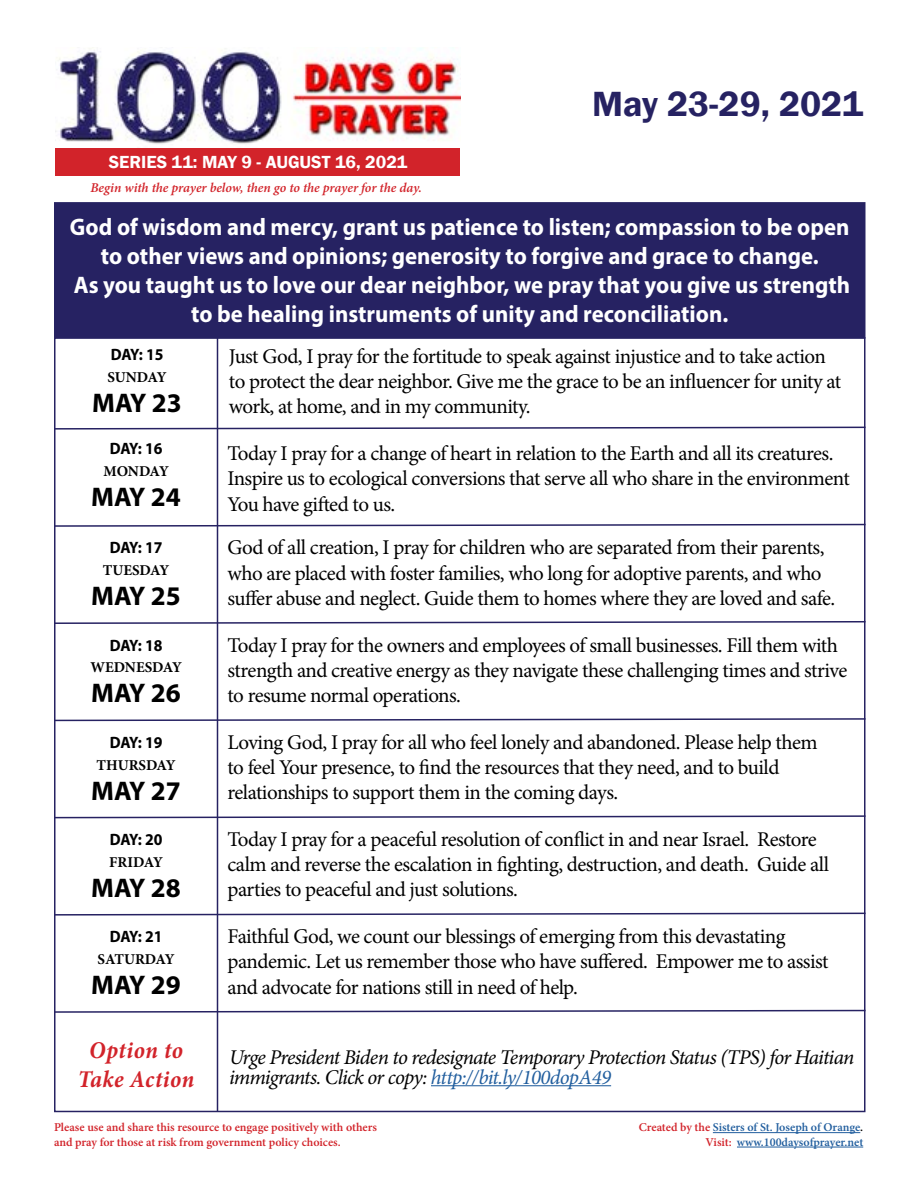
<style>
.page{position:relative;width:918px;height:1188px;background:#fff}
.page>*{position:absolute;margin:0;border:0;box-sizing:border-box;transform-origin:0 0}
.t1{font:600 36px "Franklin Gothic";color:#262262}
.t2{font:700 27px "Myriad Pro";letter-spacing:-.005em;color:#000}
.t3{font:700 24px/28.8px "Myriad Pro";color:#fff;text-align:center;scale:.95 1}
.t4{font:italic 700 24px/28.8px "Minion Pro";letter-spacing:.02em;color:#d2232a;text-align:center;scale:.95 1}
.t5{font:21px/25.2px "Minion Pro";letter-spacing:-.03em;color:#000}
.t6{font:italic 21px/19.5px "Minion Pro";letter-spacing:-.04em;color:#000}
.t7{font:600 18px "Franklin Gothic";color:#fff}
.t8{font:700 16.5px "Myriad Pro";letter-spacing:-.015em;color:#000;scale:.95 1}
.t9{font:700 15px "Minion Pro";letter-spacing:-.005em;color:#000}
.t10{font:italic 600 13.5px "Minion Pro";letter-spacing:-.005em;color:#d2232a}
.t11{font:600 12px/14.4px "Minion Pro";color:#d2232a}
.t12{font:600 12px/14.4px "Minion Pro";letter-spacing:-.005em;color:#215e9e;text-align:right}
.s1{color:#215e9e}
.s2{color:#d2232a}
.s3{color:#000}
</style>
<div class="page">
<img style="left:56px;top:47px;width:404px;height:102px">
<hr style="left:713px;top:1132px;width:147px;height:1px;background:#215e9e">
<hr style="left:737px;top:1147px;width:126px;height:1px;background:#215e9e">
<div style="left:55px;top:203px;width:810px;height:135px;background:#262262"></div>
<div style="left:54px;top:202px;width:812px;height:137px;border:2px solid #262262"></div>
<hr style="left:217px;top:338px;width:1px;height:774px;background:#262262">
<svg style="left:54px;top:426px;width:812px;height:4px"></svg>
<svg style="left:54px;top:523px;width:812px;height:5px"></svg>
<svg style="left:54px;top:620px;width:812px;height:5px"></svg>
<svg style="left:54px;top:717px;width:812px;height:5px"></svg>
<svg style="left:54px;top:815px;width:812px;height:4px"></svg>
<svg style="left:54px;top:912px;width:812px;height:4px"></svg>
<svg style="left:54px;top:1009px;width:812px;height:5px"></svg>
<hr style="left:431px;top:1085px;width:180px;height:1px;background:#215e9e">
<div style="left:56px;top:149px;width:404px;height:27px;background:#d2232a"></div>
<p class="t7" style="left:109px;top:151px;width:300px">SERIES 11: MAY 9 - AUGUST 16, 2021</p>
<p class="t10" style="left:90px;top:178px;width:333px">Begin with the prayer below, then go to the prayer for the day.</p>
<h1 class="t1" style="left:592px;top:82px;width:273px">May 23-29, 2021</h1>
<p class="t3" style="left:70px;top:212px;width:823px">God of wisdom and mercy, grant us patience to listen; compassion to be open to other views and opinions; generosity to forgive and grace to change.<br>As you taught us to love our dear neighbor, we pray that you give us strength to be healing instruments of unity and reconciliation.</p>
<p class="t8" style="left:111px;top:344px;width:57px">DAY: 15</p>
<p class="t9" style="left:108px;top:367px;width:61px">SUNDAY</p>
<p class="t2" style="left:92px;top:385px;width:91px">MAY 23</p>
<p class="t8" style="left:110px;top:438px;width:57px">DAY: 16</p>
<p class="t9" style="left:103px;top:460px;width:67px">MONDAY</p>
<p class="t2" style="left:91px;top:479px;width:91px">MAY 24</p>
<p class="t8" style="left:110px;top:537px;width:57px">DAY: 17</p>
<p class="t9" style="left:103px;top:559px;width:68px">TUESDAY</p>
<p class="t2" style="left:91px;top:578px;width:91px">MAY 25</p>
<p class="t8" style="left:110px;top:635px;width:57px">DAY: 18</p>
<p class="t9" style="left:90px;top:657px;width:93px">WEDNESDAY</p>
<p class="t2" style="left:91px;top:676px;width:91px">MAY 26</p>
<p class="t8" style="left:110px;top:732px;width:57px">DAY: 19</p>
<p class="t9" style="left:96px;top:754px;width:81px">THURSDAY</p>
<p class="t2" style="left:91px;top:773px;width:91px">MAY 27</p>
<p class="t8" style="left:110px;top:829px;width:57px">DAY: 20</p>
<p class="t9" style="left:109px;top:851px;width:55px">FRIDAY</p>
<p class="t2" style="left:91px;top:870px;width:91px">MAY 28</p>
<p class="t8" style="left:110px;top:926px;width:57px">DAY: 21</p>
<p class="t9" style="left:97px;top:949px;width:79px">SATURDAY</p>
<p class="t2" style="left:91px;top:967px;width:91px">MAY 29</p>
<p class="t5" style="left:229px;top:344px;width:614px">Just God, I pray for the fortitude to speak against injustice and to take action to protect the dear neighbor. Give me the grace to be an influencer for unity at work, at home, and in my community.</p>
<p class="t5" style="left:228px;top:441px;width:624px">Today I pray for a change of heart in relation to the Earth and all its creatures.<br>Inspire us to ecological conversions that serve all who share in the environment<br>You have gifted to us.</p>
<p class="t5" style="left:228px;top:535px;width:609px">God of all creation, I pray for children who are separated from their parents, who are placed with foster families, who long for adoptive parents, and who suffer abuse and neglect. Guide them to homes where they are loved and safe.</p>
<p class="t5" style="left:228px;top:632px;width:621px">Today I pray for the owners and employees of small businesses. Fill them with strength and creative energy as they navigate these challenging times and strive to resume normal operations.</p>
<p class="t5" style="left:228px;top:730px;width:592px">Loving God, I pray for all who feel lonely and abandoned. Please help them to feel Your presence, to find the resources that they need, and to build relationships to support them in the coming days.</p>
<p class="t5" style="left:228px;top:827px;width:603px">Today I pray for a peaceful resolution of conflict in and near Israel. Restore calm and reverse the escalation in fighting, destruction, and death. Guide all parties to peaceful and just solutions.</p>
<p class="t5" style="left:228px;top:924px;width:603px">Faithful God, we count our blessings of emerging from this devastating pandemic. Let us remember those who have suffered. Empower me to assist and advocate for nations still in need of help.</p>
<p class="t4" style="left:78px;top:1036px;width:124px">Option to<br>Take Action</p>
<p class="t6" style="left:229px;top:1048px;width:627px">Urge President Biden to redesignate Temporary Protection Status (TPS) for Haitian immigrants. Click or copy: <span class="s1">http://bit.ly/100dopA49</span></p>
<p class="t11" style="left:54px;top:1120px;width:324px">Please use and share this resource to engage positively with others and pray for those at risk from government policy choices.</p>
<p class="t12" style="left:639px;top:1120px;width:226px"><span class="s2">Created by the</span> Sisters of St. Joseph of Orange<span class="s3">.<br></span><span class="s2">Visit:</span> www.100daysofprayer.net</p>
</div>
